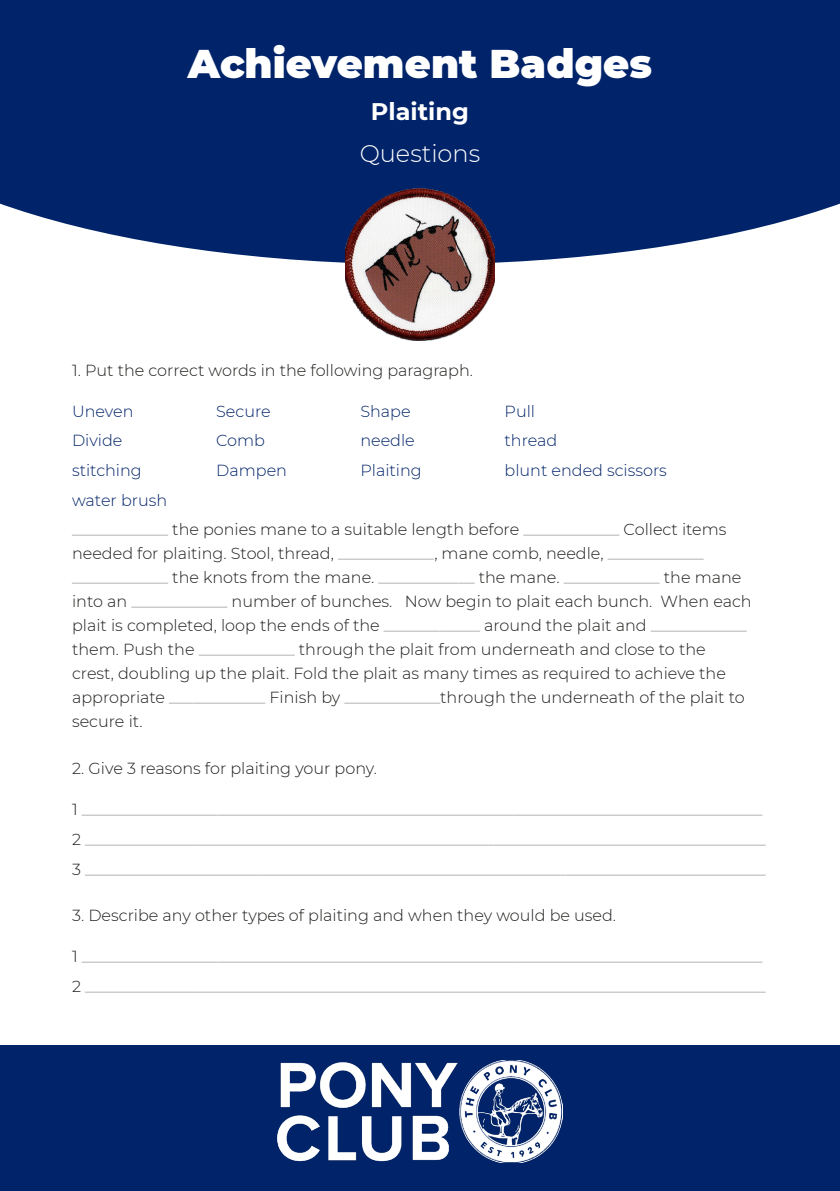
<style>
.page{position:relative;width:840px;height:1191px;background:#fff}
.page>*{position:absolute;margin:0;border:0;box-sizing:border-box;transform-origin:0 0}
.t1{font:900 40px "Montserrat";color:#fff}
.t2{font:300 24px "Montserrat";color:#fff}
.t3{font:700 24px "Montserrat";color:#fff}
.Body_Text{font:300 16px/24px "Montserrat";color:#1d1d1b}
.Body_Text-2{font:300 16px "Montserrat";color:#9d9d9d}
.Body_Text-3{font:300 16px "Montserrat";color:#002369}
.s1{color:#9d9d9d}
.s2{color:#1d1d1b}
</style>
<div class="page">
<svg style="left:0;top:0;width:839px;height:264px;background:#123373"></svg>
<img style="left:345px;top:188px;width:149px;height:152px">
<div style="left:0;top:1045px;width:839px;height:146px;background:#002369"></div>
<img style="left:277px;top:1060px;width:285px;height:102px">
<p class="t1" style="left:188px;top:34px;width:465px">Achievement Badges</p>
<p class="t3" style="left:371px;top:94px;width:99px">Plaiting</p>
<p class="t2" style="left:359px;top:137px;width:122px">Questions</p>
<p class="Body_Text" style="left:72px;top:357px;width:402px">1. Put the correct words in the following paragraph.</p>
<p class="Body_Text-3" style="left:72px;top:400px;width:63px">Uneven</p>
<p class="Body_Text-3" style="left:216px;top:400px;width:56px">Secure</p>
<p class="Body_Text-3" style="left:360px;top:400px;width:52px">Shape</p>
<p class="Body_Text-3" style="left:504px;top:400px;width:32px">Pull</p>
<p class="Body_Text-3" style="left:72px;top:430px;width:52px">Divide</p>
<p class="Body_Text-3" style="left:216px;top:430px;width:50px">Comb</p>
<p class="Body_Text-3" style="left:360px;top:430px;width:56px">needle</p>
<p class="Body_Text-3" style="left:504px;top:430px;width:54px">thread</p>
<p class="Body_Text-3" style="left:72px;top:459px;width:71px">stitching</p>
<p class="Body_Text-3" style="left:216px;top:459px;width:72px">Dampen</p>
<p class="Body_Text-3" style="left:360px;top:459px;width:63px">Plaiting</p>
<p class="Body_Text-3" style="left:504px;top:459px;width:164px">blunt ended scissors</p>
<p class="Body_Text-3" style="left:72px;top:489px;width:97px">water brush</p>
<p class="Body_Text" style="left:72px;top:517px;width:680px"><span class="s1">____________</span> the ponies mane to a suitable length before <span class="s1">____________</span> Collect items needed for plaiting. Stool, thread, <span class="s1">____________</span>, mane comb, needle, <span class="s1">____________ ____________</span> the knots from the mane. <span class="s1">____________</span> the mane. <span class="s1">____________</span> the mane into an <span class="s1">____________</span> number of bunches. Now begin to plait each bunch. When each plait is completed, loop the ends of the <span class="s1">____________</span> around the plait and <span class="s1">____________ </span>them. Push the <span class="s1">____________</span> through the plait from underneath and close to the crest, doubling up the plait. Fold the plait as many times as required to achieve the appropriate <span class="s1">____________</span> Finish by <span class="s1">____________</span>through the underneath of the plait to secure it.</p>
<p class="Body_Text" style="left:72px;top:756px;width:306px">2. Give 3 reasons for plaiting your pony.</p>
<p class="Body_Text-2" style="left:72px;top:798px;width:691px"><span class="s2">1</span> _____________________________________________________________________________________</p>
<p class="Body_Text-2" style="left:72px;top:828px;width:695px"><span class="s2">2</span> _____________________________________________________________________________________</p>
<p class="Body_Text-2" style="left:72px;top:858px;width:695px"><span class="s2">3</span> _____________________________________________________________________________________</p>
<p class="Body_Text" style="left:72px;top:903px;width:545px">3. Describe any other types of plaiting and when they would be used.</p>
<p class="Body_Text-2" style="left:72px;top:945px;width:691px"><span class="s2">1</span> _____________________________________________________________________________________</p>
<p class="Body_Text-2" style="left:72px;top:975px;width:695px"><span class="s2">2</span> _____________________________________________________________________________________</p>
</div>
